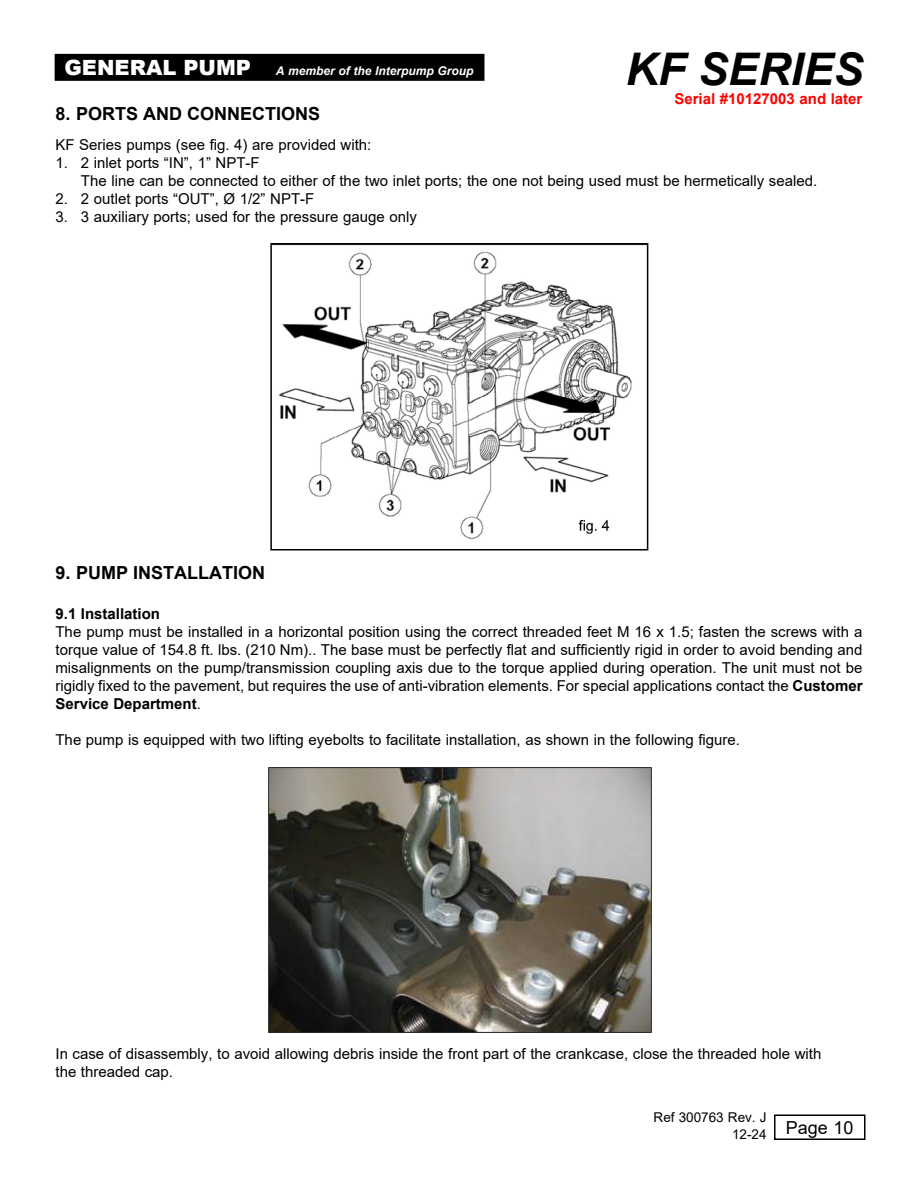
<style>
.page{position:relative;width:918px;height:1188px;background:#fff}
.page>*{position:absolute;margin:0;border:0;box-sizing:border-box;transform-origin:0 0}
.t1{font:italic 700 45px "Arial";color:#000}
.t2{font:700 18px "Arial";color:#000}
.t3{font:18px "Arial";color:#000}
.t4{font:15px/18px "Arial";color:#000}
.t5{font:700 15px "Arial";color:#f00}
.t6{font:700 15px "Arial";color:#000}
.t7{font:13.5px/16.2px "Arial";color:#000;text-align:right}
.t8{font:italic 700 12px "Arial";color:#fff}
.s1{font-weight:900;font-style:normal;font-size:21px}
.s2{font-weight:700}
</style>
<div class="page">
<div style="left:774px;top:1114px;width:92px;height:26px;border:2px solid #000"></div>
<img style="left:278px;top:252px;width:354px;height:288px">
<div style="left:270px;top:243px;width:378px;height:307px;border:2px solid #000"></div>
<img style="left:269px;top:768px;width:382px;height:265px">
<div style="left:55px;top:54px;width:429px;height:27px;background:#000"></div>
<p class="t8" style="left:64px;top:63px;width:411px"><span class="s1">GENERAL PUMP</span> A member of the Interpump Group</p>
<h1 class="t1" style="left:626px;top:39px;width:239px">KF SERIES</h1>
<p class="t5" style="left:674px;top:88px;width:190px">Serial #10127003 and later</p>
<p class="t2" style="left:56px;top:101px;width:266px">8. PORTS AND CONNECTIONS</p>
<p class="t4" style="left:56px;top:136px;width:317px">KF Series pumps (see fig. 4) are provided with:</p>
<p class="t4" style="left:81px;top:154px;width:738px;text-indent:-25px">1. 2 inlet ports “IN”, 1” NPT-F<br>The line can be connected to either of the two inlet ports; the one not being used must be hermetically sealed.</p>
<p class="t4" style="left:56px;top:190px;width:260px">2. 2 outlet ports “OUT”, Ø 1/2” NPT-F</p>
<p class="t4" style="left:56px;top:208px;width:363px">3. 3 auxiliary ports; used for the pressure gauge only</p>
<p class="t2" style="left:56px;top:560px;width:211px">9. PUMP INSTALLATION</p>
<p class="t6" style="left:56px;top:603px;width:106px">9.1 Installation</p>
<p class="t4" style="left:56px;top:623px;width:809px;text-align:justify">The pump must be installed in a horizontal position using the correct threaded feet M 16 x 1.5; fasten the screws with a torque value of 154.8 ft. lbs. (210 Nm).. The base must be perfectly flat and sufficiently rigid in order to avoid bending and misalignments on the pump/transmission coupling axis due to the torque applied during operation. The unit must not be rigidly fixed to the pavement, but requires the use of anti-vibration elements. For special applications contact the <span class="s2">Customer Service Department</span>.</p>
<p class="t4" style="left:56px;top:731px;width:686px">The pump is equipped with two lifting eyebolts to facilitate installation, as shown in the following figure.</p>
<p class="t4" style="left:56px;top:1045px;width:767px">In case of disassembly, to avoid allowing debris inside the front part of the crankcase, close the threaded hole with the threaded cap.</p>
<p class="t7" style="left:654px;top:1109px;width:114px">Ref 300763 Rev. J<br>12-24</p>
<p class="t3" style="left:786px;top:1115px;width:69px">Page 10</p>
</div>
